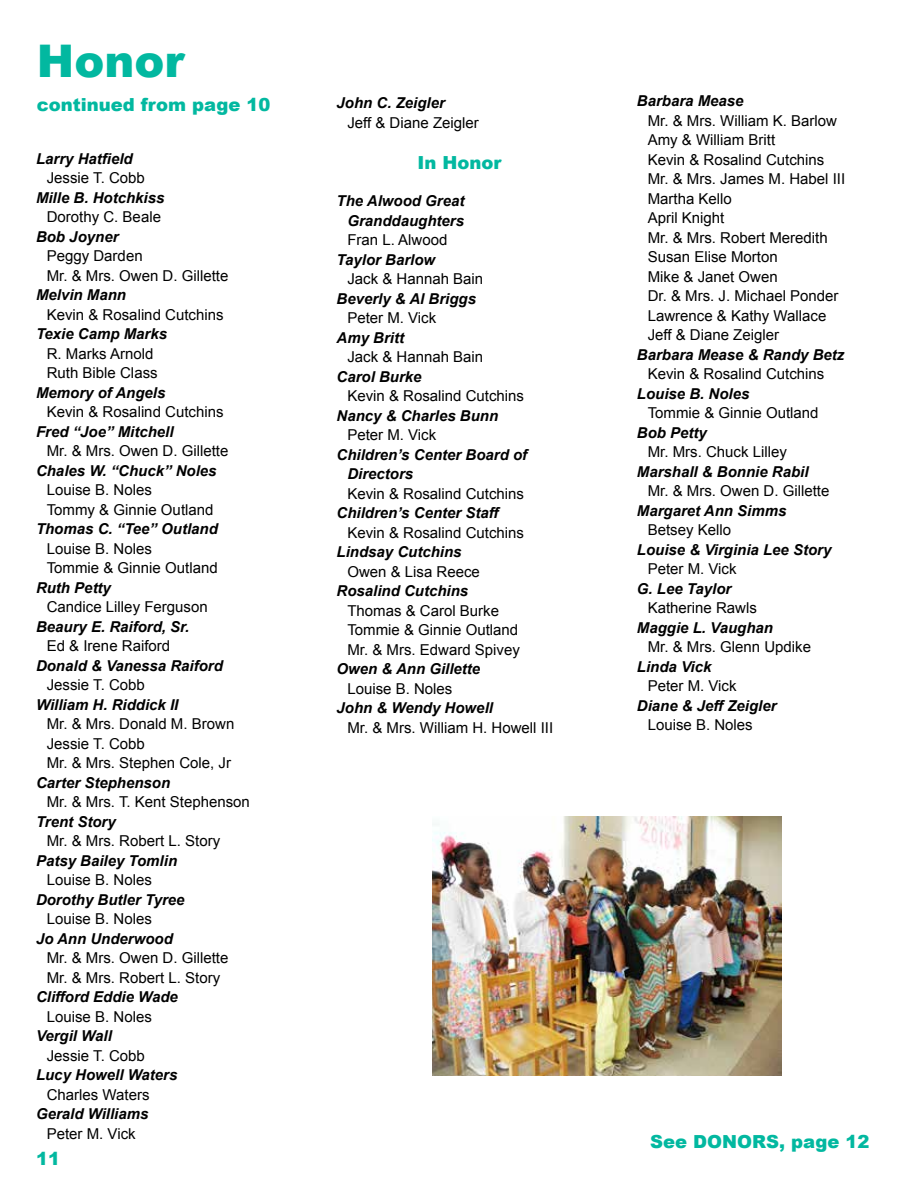
<style>
.page{position:relative;width:918px;height:1188px;background:#fff}
.page>*{position:absolute;margin:0;border:0;box-sizing:border-box;transform-origin:0 0}
.t1{font:900 45px "Arial";color:#02b8a0}
.t2{font:900 18px "Arial";color:#02b8a0}
.t3{font:15px/19.5px "Arial";color:#000}
.t4{font:italic 700 15px/19.5px "Arial";color:#000;text-align:right}
</style>
<div class="page">
<img style="left:432px;top:816px;width:349px;height:259px">
<h1 class="t1" style="left:37px;top:28px;width:149px">Honor</h1>
<p class="t2" style="left:37px;top:92px;width:235px">continued from page 10</p>
<p class="t4" style="left:36px;top:149px;width:98px">Larry Hatfield</p>
<p class="t3" style="left:47px;top:169px;width:100px">Jessie T. Cobb</p>
<p class="t4" style="left:36px;top:188px;width:130px">Mille B. Hotchkiss</p>
<p class="t3" style="left:47px;top:208px;width:116px">Dorothy C. Beale</p>
<p class="t4" style="left:36px;top:227px;width:84px">Bob Joyner</p>
<p class="t3" style="left:47px;top:247px;width:183px">Peggy Darden<br>Mr. &amp; Mrs. Owen D. Gillette</p>
<p class="t4" style="left:36px;top:286px;width:92px">Melvin Mann</p>
<p class="t3" style="left:47px;top:305px;width:178px">Kevin &amp; Rosalind Cutchins</p>
<p class="t4" style="left:36px;top:325px;width:133px">Texie Camp Marks</p>
<p class="t3" style="left:47px;top:344px;width:112px">R. Marks Arnold<br>Ruth Bible Class</p>
<p class="t4" style="left:36px;top:383px;width:131px">Memory of Angels</p>
<p class="t3" style="left:47px;top:403px;width:178px">Kevin &amp; Rosalind Cutchins</p>
<p class="t4" style="left:36px;top:422px;width:139px">Fred “Joe” Mitchell</p>
<p class="t3" style="left:47px;top:442px;width:183px">Mr. &amp; Mrs. Owen D. Gillette</p>
<p class="t4" style="left:36px;top:461px;width:182px">Chales W. “Chuck” Noles</p>
<p class="t3" style="left:47px;top:481px;width:168px">Louise B. Noles<br>Tommy &amp; Ginnie Outland</p>
<p class="t4" style="left:36px;top:520px;width:183px">Thomas C. “Tee” Outland</p>
<p class="t3" style="left:47px;top:539px;width:172px">Louise B. Noles<br>Tommie &amp; Ginnie Outland</p>
<p class="t4" style="left:36px;top:578px;width:77px">Ruth Petty</p>
<p class="t3" style="left:47px;top:598px;width:162px">Candice Lilley Ferguson</p>
<p class="t4" style="left:36px;top:617px;width:155px">Beaury E. Raiford, Sr.</p>
<p class="t3" style="left:47px;top:637px;width:125px">Ed &amp; Irene Raiford</p>
<p class="t4" style="left:36px;top:656px;width:188px">Donald &amp; Vanessa Raiford</p>
<p class="t3" style="left:47px;top:676px;width:100px">Jessie T. Cobb</p>
<p class="t4" style="left:36px;top:695px;width:144px">William H. Riddick II</p>
<p class="t3" style="left:47px;top:715px;width:189px">Mr. &amp; Mrs. Donald M. Brown<br>Jessie T. Cobb<br>Mr. &amp; Mrs. Stephen Cole, Jr</p>
<p class="t4" style="left:36px;top:773px;width:136px">Carter Stephenson</p>
<p class="t3" style="left:47px;top:793px;width:205px">Mr. &amp; Mrs. T. Kent Stephenson</p>
<p class="t4" style="left:36px;top:812px;width:81px">Trent Story</p>
<p class="t3" style="left:47px;top:832px;width:175px">Mr. &amp; Mrs. Robert L. Story</p>
<p class="t4" style="left:36px;top:851px;width:143px">Patsy Bailey Tomlin</p>
<p class="t3" style="left:47px;top:871px;width:107px">Louise B. Noles</p>
<p class="t4" style="left:36px;top:890px;width:150px">Dorothy Butler Tyree</p>
<p class="t3" style="left:47px;top:910px;width:107px">Louise B. Noles</p>
<p class="t4" style="left:36px;top:929px;width:138px">Jo Ann Underwood</p>
<p class="t3" style="left:47px;top:949px;width:183px">Mr. &amp; Mrs. Owen D. Gillette<br>Mr. &amp; Mrs. Robert L. Story</p>
<p class="t4" style="left:36px;top:988px;width:143px">Clifford Eddie Wade</p>
<p class="t3" style="left:47px;top:1007px;width:107px">Louise B. Noles</p>
<p class="t4" style="left:36px;top:1027px;width:77px">Vergil Wall</p>
<p class="t3" style="left:47px;top:1046px;width:100px">Jessie T. Cobb</p>
<p class="t4" style="left:36px;top:1066px;width:143px">Lucy Howell Waters</p>
<p class="t3" style="left:47px;top:1085px;width:104px">Charles Waters</p>
<p class="t4" style="left:36px;top:1105px;width:114px">Gerald Williams</p>
<p class="t3" style="left:47px;top:1124px;width:90px">Peter M. Vick</p>
<p class="t2" style="left:36px;top:1145px;width:26px">11</p>
<p class="t4" style="left:337px;top:94px;width:110px">John C. Zeigler</p>
<p class="t3" style="left:347px;top:113px;width:133px">Jeff &amp; Diane Zeigler</p>
<p class="t2" style="left:418px;top:149px;width:86px">In Honor</p>
<p class="t4" style="left:337px;top:192px;width:129px">The Alwood Great<br>Granddaughters</p>
<p class="t3" style="left:347px;top:230px;width:102px">Fran L. Alwood</p>
<p class="t4" style="left:337px;top:250px;width:100px">Taylor Barlow</p>
<p class="t3" style="left:347px;top:269px;width:137px">Jack &amp; Hannah Bain</p>
<p class="t4" style="left:337px;top:289px;width:141px">Beverly &amp; Al Briggs</p>
<p class="t3" style="left:347px;top:308px;width:90px">Peter M. Vick</p>
<p class="t4" style="left:337px;top:328px;width:69px">Amy Britt</p>
<p class="t3" style="left:347px;top:347px;width:137px">Jack &amp; Hannah Bain</p>
<p class="t4" style="left:337px;top:367px;width:87px">Carol Burke</p>
<p class="t3" style="left:347px;top:386px;width:178px">Kevin &amp; Rosalind Cutchins</p>
<p class="t4" style="left:337px;top:406px;width:163px">Nancy &amp; Charles Bunn</p>
<p class="t3" style="left:347px;top:425px;width:90px">Peter M. Vick</p>
<p class="t4" style="left:347px;top:445px;width:181px;text-align:left;text-indent:-11px">Children’s Center Board of<br>Directors</p>
<p class="t3" style="left:347px;top:484px;width:178px">Kevin &amp; Rosalind Cutchins</p>
<p class="t4" style="left:337px;top:504px;width:163px">Children’s Center Staff</p>
<p class="t3" style="left:347px;top:523px;width:178px">Kevin &amp; Rosalind Cutchins</p>
<p class="t4" style="left:337px;top:543px;width:127px">Lindsay Cutchins</p>
<p class="t3" style="left:347px;top:562px;width:134px">Owen &amp; Lisa Reece</p>
<p class="t4" style="left:337px;top:582px;width:133px">Rosalind Cutchins</p>
<p class="t3" style="left:347px;top:601px;width:174px">Thomas &amp; Carol Burke<br>Tommie &amp; Ginnie Outland<br>Mr. &amp; Mrs. Edward Spivey</p>
<p class="t4" style="left:337px;top:660px;width:145px">Owen &amp; Ann Gillette</p>
<p class="t3" style="left:347px;top:679px;width:107px">Louise B. Noles</p>
<p class="t4" style="left:337px;top:699px;width:158px">John &amp; Wendy Howell</p>
<p class="t3" style="left:347px;top:718px;width:207px">Mr. &amp; Mrs. William H. Howell III</p>
<p class="t4" style="left:637px;top:92px;width:108px">Barbara Mease</p>
<p class="t3" style="left:648px;top:111px;width:199px">Mr. &amp; Mrs. William K. Barlow<br>Amy &amp; William Britt<br>Kevin &amp; Rosalind Cutchins<br>Mr. &amp; Mrs. James M. Habel III<br>Martha Kello<br>April Knight<br>Mr. &amp; Mrs. Robert Meredith<br>Susan Elise Morton<br>Mike &amp; Janet Owen<br>Dr. &amp; Mrs. J. Michael Ponder<br>Lawrence &amp; Kathy Wallace<br>Jeff &amp; Diane Zeigler</p>
<p class="t4" style="left:637px;top:345px;width:209px">Barbara Mease &amp; Randy Betz</p>
<p class="t3" style="left:648px;top:364px;width:178px">Kevin &amp; Rosalind Cutchins</p>
<p class="t4" style="left:637px;top:384px;width:114px">Louise B. Noles</p>
<p class="t3" style="left:648px;top:403px;width:172px">Tommie &amp; Ginnie Outland</p>
<p class="t4" style="left:637px;top:423px;width:72px">Bob Petty</p>
<p class="t3" style="left:648px;top:442px;width:141px">Mr. Mrs. Chuck Lilley</p>
<p class="t4" style="left:637px;top:462px;width:173px">Marshall &amp; Bonnie Rabil</p>
<p class="t3" style="left:648px;top:481px;width:183px">Mr. &amp; Mrs. Owen D. Gillette</p>
<p class="t4" style="left:637px;top:501px;width:151px">Margaret Ann Simms</p>
<p class="t3" style="left:648px;top:520px;width:85px">Betsey Kello</p>
<p class="t4" style="left:637px;top:540px;width:196px">Louise &amp; Virginia Lee Story</p>
<p class="t3" style="left:648px;top:559px;width:90px">Peter M. Vick</p>
<p class="t4" style="left:637px;top:579px;width:96px">G. Lee Taylor</p>
<p class="t3" style="left:648px;top:598px;width:111px">Katherine Rawls</p>
<p class="t4" style="left:637px;top:618px;width:138px">Maggie L. Vaughan</p>
<p class="t3" style="left:648px;top:637px;width:165px">Mr. &amp; Mrs. Glenn Updike</p>
<p class="t4" style="left:637px;top:657px;width:76px">Linda Vick</p>
<p class="t3" style="left:648px;top:676px;width:90px">Peter M. Vick</p>
<p class="t4" style="left:637px;top:696px;width:141px">Diane &amp; Jeff Zeigler</p>
<p class="t3" style="left:648px;top:715px;width:107px">Louise B. Noles</p>
<p class="t2" style="left:650px;top:1128px;width:221px">See DONORS, page 12</p>
</div>
